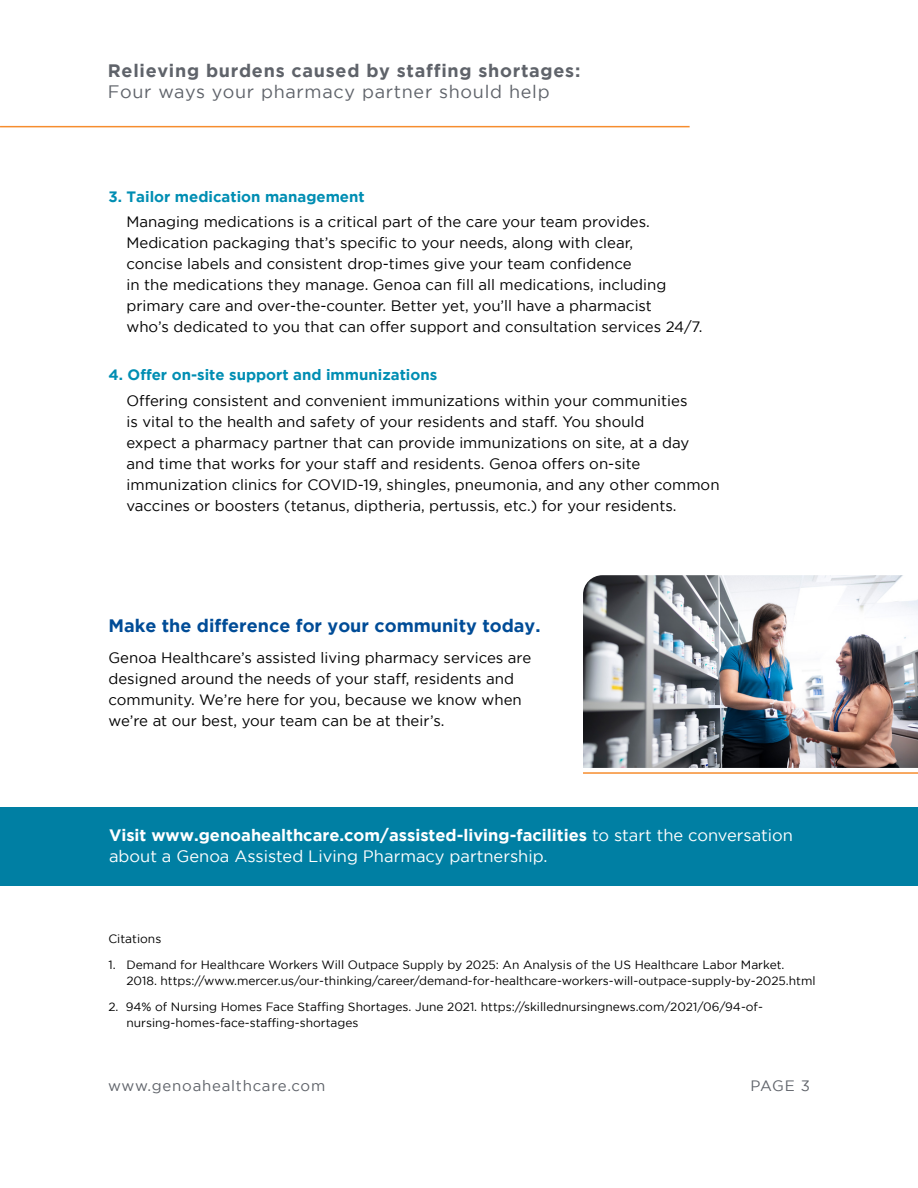
<style>
.page{position:relative;width:918px;height:1188px;background:#fff}
.page>*{position:absolute;margin:0;border:0;box-sizing:border-box;transform-origin:0 0}
.t1{font:700 18px "Gotham";letter-spacing:.04em;color:#5f636a}
.t2{font:700 18px "Gotham";color:#004c97}
.t3{font:18px "Gotham";letter-spacing:.04em;color:#5f636a}
.t4{font:16.5px/21px "Gotham";color:#fff}
.t5{font:15px/21px "Gotham";color:#000}
.t6{font:700 15px "Gotham";color:#008eb3}
.t7{font:15px "Gotham";letter-spacing:.05em;color:#5f636a}
.t8{font:12px/16.5px "Gotham";color:#000}
.s1{font-weight:700}
</style>
<div class="page">
<div style="left:0;top:807px;width:918px;height:79px;background:#007fa3"></div>
<hr style="left:583px;top:772px;width:335px;height:2px;background:#f68d2e">
<hr style="left:0;top:126px;width:690px;height:1px;background:#f68d2e">
<img style="left:583px;top:575px;width:335px;height:193px">
<p class="t1" style="left:108px;top:61px;width:474px">Relieving burdens caused by staffing shortages:</p>
<p class="t3" style="left:108px;top:82px;width:443px">Four ways your pharmacy partner should help</p>
<p class="t6" style="left:108px;top:188px;width:258px">3. Tailor medication management</p>
<p class="t5" style="left:126px;top:211px;width:578px">Managing medications is a critical part of the care your team provides.<br>Medication packaging that’s specific to your needs, along with clear,<br>concise labels and consistent drop-times give your team confidence<br>in the medications they manage. Genoa can fill all medications, including primary care and over-the-counter. Better yet, you’ll have a pharmacist<br>who’s dedicated to you that can offer support and consultation services 24/7.</p>
<p class="t6" style="left:108px;top:366px;width:330px">4. Offer on-site support and immunizations</p>
<p class="t5" style="left:126px;top:390px;width:595px">Offering consistent and convenient immunizations within your communities<br>is vital to the health and safety of your residents and staff. You should<br>expect a pharmacy partner that can provide immunizations on site, at a day and time that works for your staff and residents. Genoa offers on-site immunization clinics for COVID-19, shingles, pneumonia, and any other common vaccines or boosters (tetanus, diptheria, pertussis, etc.) for your residents.</p>
<p class="t2" style="left:108px;top:615px;width:434px">Make the difference for your community today.</p>
<p class="t5" style="left:108px;top:647px;width:424px">Genoa Healthcare’s assisted living pharmacy services are designed around the needs of your staff, residents and community. We’re here for you, because we know when we’re at our best, your team can be at their’s.</p>
<p class="t4" style="left:109px;top:825px;width:686px"><span class="s1">Visit www.genoahealthcare.com/assisted-living-facilities</span> to start the conversation about a Genoa Assisted Living Pharmacy partnership.</p>
<p class="t8" style="left:108px;top:931px;width:54px">Citations</p>
<p class="t8" style="left:126px;top:956px;width:691px;text-indent:-18px">1. Demand for Healthcare Workers Will Outpace Supply by 2025: An Analysis of the US Healthcare Labor Market.<br>2018. https://www.mercer.us/our-thinking/career/demand-for-healthcare-workers-will-outpace-supply-by-2025.html</p>
<p class="t8" style="left:126px;top:998px;width:638px;text-indent:-18px">2. 94% of Nursing Homes Face Staffing Shortages. June 2021. https://skillednursingnews.com/2021/06/94-of&shy;nursing-homes-face-staffing-shortages</p>
<p class="t7" style="left:108px;top:1077px;width:219px">www.genoahealthcare.com</p>
<p class="t7" style="left:751px;top:1077px;width:61px">PAGE 3</p>
</div>
